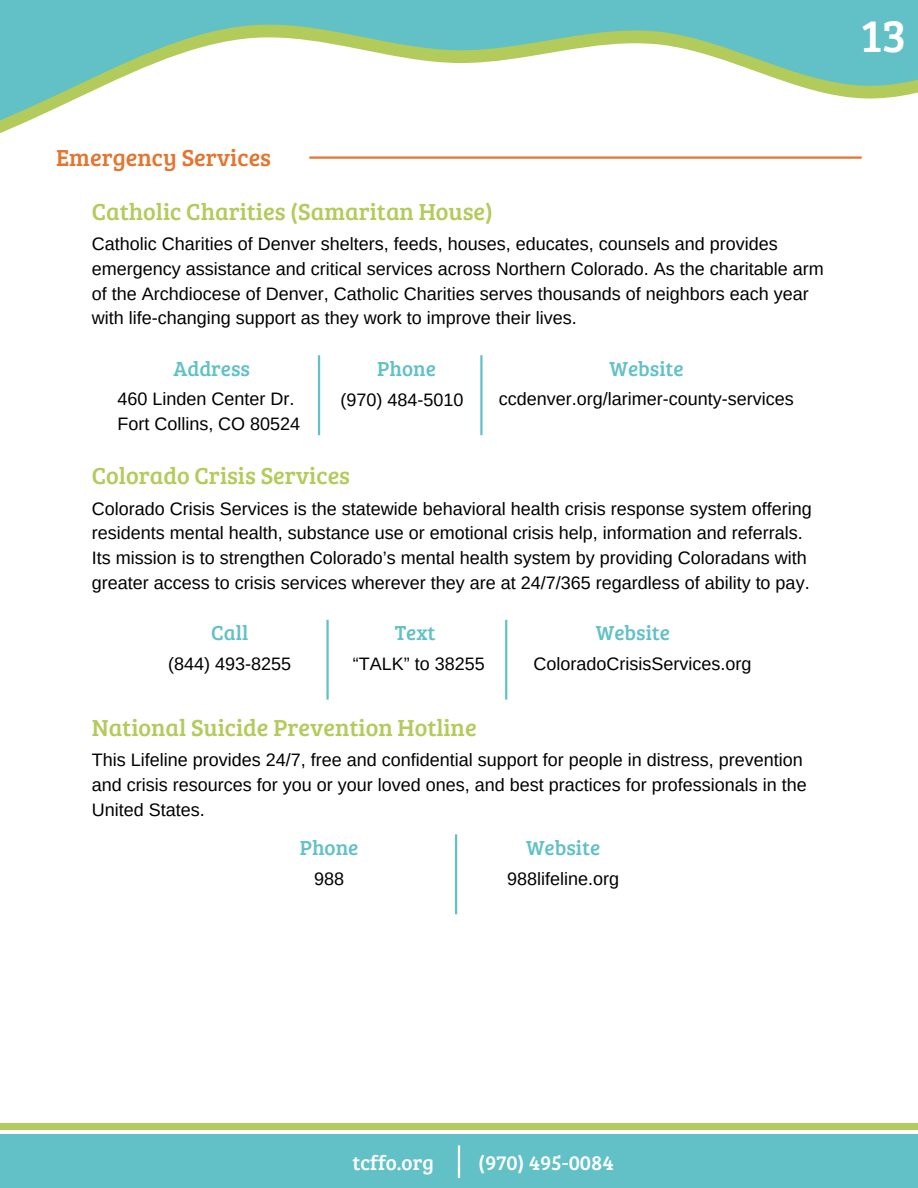
<style>
.page{position:relative;width:918px;height:1188px;background:#fff}
.page>*{position:absolute;margin:0;border:0;box-sizing:border-box;transform-origin:0 0}
.t1{font:47.25px "Bree Serif";color:#fff}
.t2{font:24px "Bree Serif";color:#b2cb5b}
.t3{font:24px "Bree Serif";color:#e5742e}
.t4{font:21px "Bree Serif";color:#62c1c7}
.t5{font:21px "Bree Serif";color:#fff}
.t6{font:18px/24.8px "Arimo";color:#000}
</style>
<div class="page">
<svg style="left:0;top:0;width:918px;height:134px"></svg>
<hr style="left:309px;top:156px;width:553px;height:3px;background:#e5742e">
<div style="left:0;top:1135px;width:918px;height:53px;background:#62c1c7"></div>
<div style="left:0;top:1123px;width:918px;height:7px;background:#b2cb5b"></div>
<hr style="left:458px;top:1145px;width:2px;height:33px;background:#fff">
<hr style="left:318px;top:355px;width:2px;height:80px;background:#62c1c7">
<hr style="left:480px;top:355px;width:3px;height:80px;background:#62c1c7">
<hr style="left:326px;top:620px;width:3px;height:80px;background:#62c1c7">
<hr style="left:505px;top:620px;width:2px;height:80px;background:#62c1c7">
<hr style="left:455px;top:834px;width:2px;height:80px;background:#62c1c7">
<h2 class="t3" style="left:56px;top:140px;width:217px">Emergency Services</h2>
<h2 class="t2" style="left:92px;top:194px;width:403px">Catholic Charities (Samaritan House)</h2>
<p class="t6" style="left:92px;top:232px;width:733px">Catholic Charities of Denver shelters, feeds, houses, educates, counsels and provides emergency assistance and critical services across Northern Colorado. As the charitable arm of the Archdiocese of Denver, Catholic Charities serves thousands of neighbors each year with life-changing support as they work to improve their lives.</p>
<p class="t4" style="left:174px;top:353px;width:78px">Address</p>
<p class="t4" style="left:377px;top:353px;width:60px">Phone</p>
<p class="t6" style="left:117px;top:387px;width:184px">460 Linden Center Dr.<br>Fort Collins, CO 80524</p>
<p class="t6" style="left:341px;top:387px;width:125px">(970) 484-5010</p>
<p class="t4" style="left:610px;top:353px;width:76px">Website</p>
<p class="t6" style="left:499px;top:387px;width:297px">ccdenver.org/larimer-county-services</p>
<h2 class="t2" style="left:92px;top:459px;width:260px">Colorado Crisis Services</h2>
<p class="t6" style="left:92px;top:496px;width:721px">Colorado Crisis Services is the statewide behavioral health crisis response system offering residents mental health, substance use or emotional crisis help, information and referrals.<br>Its mission is to strengthen Colorado’s mental health system by providing Coloradans with greater access to crisis services wherever they are at 24/7/365 regardless of ability to pay.</p>
<p class="t4" style="left:211px;top:618px;width:39px">Call</p>
<p class="t4" style="left:395px;top:618px;width:42px">Text</p>
<p class="t6" style="left:168px;top:651px;width:125px">(844) 493-8255</p>
<p class="t6" style="left:353px;top:652px;width:133px">“TALK” to 38255</p>
<p class="t4" style="left:596px;top:618px;width:76px">Website</p>
<p class="t6" style="left:533px;top:652px;width:219px">ColoradoCrisisServices.org</p>
<h2 class="t2" style="left:92px;top:710px;width:386px">National Suicide Prevention Hotline</h2>
<p class="t6" style="left:92px;top:748px;width:716px">This Lifeline provides 24/7, free and confidential support for people in distress, prevention and crisis resources for you or your loved ones, and best practices for professionals in the<br>United States.</p>
<p class="t4" style="left:300px;top:832px;width:60px">Phone</p>
<p class="t4" style="left:526px;top:832px;width:76px">Website</p>
<p class="t6" style="left:314px;top:866px;width:32px">988</p>
<p class="t6" style="left:507px;top:866px;width:114px">988lifeline.org</p>
<h1 class="t1" style="left:860px;top:1px;width:48px">13</h1>
<p class="t5" style="left:352px;top:1147px;width:83px">tcffo.org</p>
<p class="t5" style="left:478px;top:1147px;width:137px">(970) 495-0084</p>
</div>
